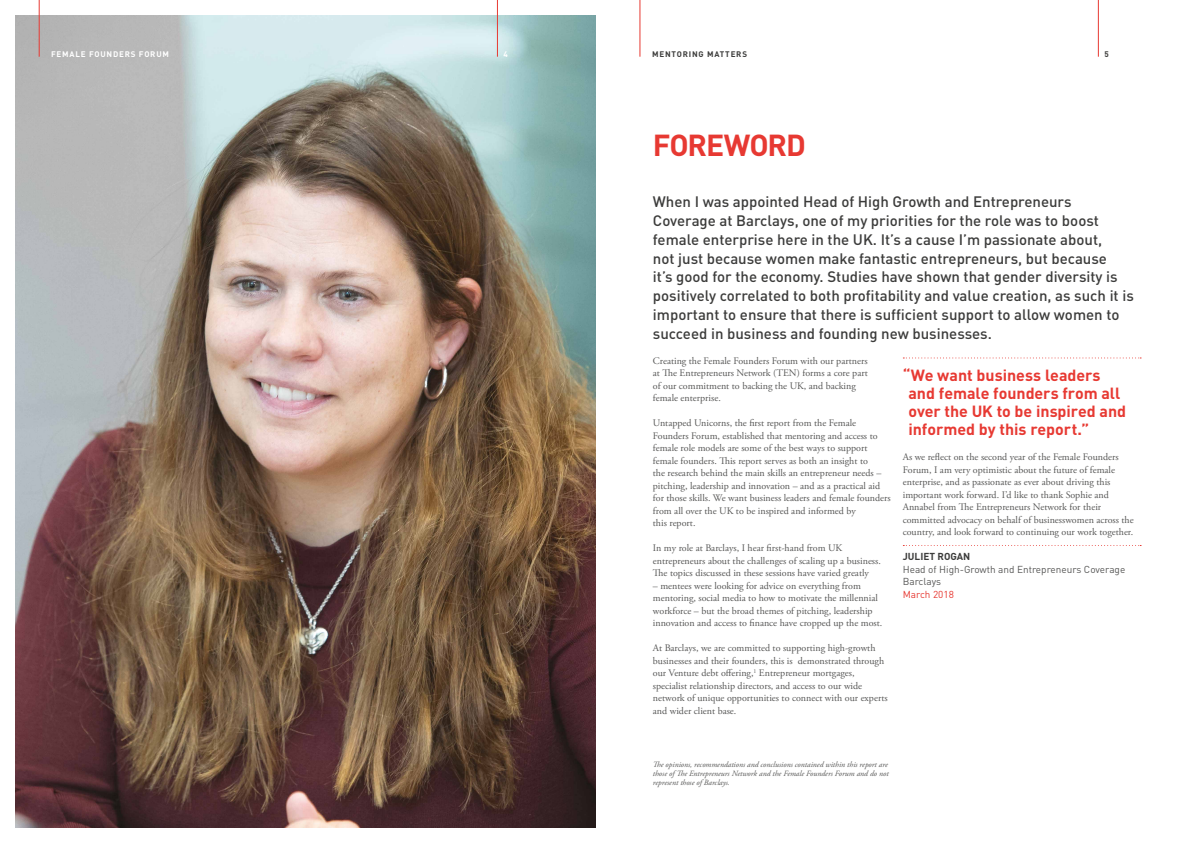
<style>
.page{position:relative;width:1191px;height:842px;background:#fff}
.page>*{position:absolute;margin:0;border:0;box-sizing:border-box;transform-origin:0 0}
.t1{font:700 30px "DIN";letter-spacing:-.04em;color:#e73932}
.t2{font:700 16px/18px "DIN";color:#e73932}
.t3{font:500 15px/18.8px "DIN";color:#3c3c3b}
.t4{font:10px/12.5px "Adobe Garamond Pro";color:#575756}
.t5{font:10px/12.5px "DIN";color:#575756}
.t6{font:700 10px "DIN";color:#3c3c3b}
.t7{font:10px "DIN";color:#e73932}
.t8{font:italic 8px/9px "Adobe Garamond Pro";color:#575756;text-align:justify}
.t9{font:700 8px "DIN";letter-spacing:.1em;color:#fff}
.t10{font:700 8px "DIN";letter-spacing:.1em;color:#3c3c3b}
</style>
<div class="page">
<hr style="left:1097px;top:0;width:1px;height:57px;background:#e73932">
<hr style="left:639px;top:0;width:1px;height:57px;background:#e73932">
<img style="left:15px;top:16px;width:580px;height:811px">
<hr style="left:497px;top:0;width:1px;height:57px;background:#e73932">
<hr style="left:39px;top:0;width:1px;height:57px;background:#e73932">
<svg style="left:903px;top:357px;width:238px;height:1px"></svg>
<svg style="left:903px;top:545px;width:238px;height:1px"></svg>
<p class="t9" style="left:51px;top:49px;width:119px">FEMALE FOUNDERS FORUM</p>
<p class="t9" style="left:503px;top:49px;width:6px">4</p>
<p class="t10" style="left:652px;top:49px;width:96px">MENTORING MATTERS</p>
<p class="t10" style="left:1104px;top:49px;width:6px">5</p>
<h1 class="t1" style="left:653px;top:125px;width:154px">FOREWORD</h1>
<p class="t3" style="left:653px;top:192px;width:482px">When I was appointed Head of High Growth and Entrepreneurs Coverage at Barclays, one of my priorities for the role was to boost female enterprise here in the UK. It’s a cause I’m passionate about,<br>not just because women make fantastic entrepreneurs, but because<br>it’s good for the economy. Studies have shown that gender diversity is positively correlated to both profitability and value creation, as such it is important to ensure that there is sufficient support to allow women to succeed in business and founding new businesses.</p>
<p class="t4" style="left:653px;top:355px;width:216px">Creating the Female Founders Forum with our partners at The Entrepreneurs Network (TEN) forms a core part of our commitment to backing the UK, and backing female enterprise.</p>
<p class="t4" style="left:653px;top:417px;width:239px">Untapped Unicorns, the first report from the Female Founders Forum, established that mentoring and access to female role models are some of the best ways to support female founders. This report serves as both an insight to<br>the research behind the main skills an entrepreneur needs – pitching, leadership and innovation – and as a practical aid for those skills. We want business leaders and female founders from all over the UK to be inspired and informed by<br>this report.</p>
<p class="t4" style="left:653px;top:542px;width:229px">In my role at Barclays, I hear first-hand from UK entrepreneurs about the challenges of scaling up a business.<br>The topics discussed in these sessions have varied greatly</p>
<p class="t4" style="left:653px;top:580px;width:231px">– mentees were looking for advice on everything from mentoring, social media to how to motivate the millennial workforce – but the broad themes of pitching, leadership innovation and access to finance have cropped up the most.</p>
<p class="t4" style="left:653px;top:642px;width:236px">At Barclays, we are committed to supporting high-growth businesses and their founders, this is demonstrated through our Venture debt offering,<sup>1</sup> Entrepreneur mortgages, specialist relationship directors, and access to our wide network of unique opportunities to connect with our experts and wider client base.</p>
<h2 class="t2" style="left:908px;top:366px;width:219px;text-indent:-6px">“We want business leaders and female founders from all over the UK to be inspired and informed by this report.”</h2>
<p class="t4" style="left:902px;top:451px;width:232px">As we reflect on the second year of the Female Founders Forum, I am very optimistic about the future of female enterprise, and as passionate as ever about driving this important work forward. I’d like to thank Sophie and Annabel from The Entrepreneurs Network for their committed advocacy on behalf of businesswomen across the country, and look forward to continuing our work together.</p>
<p class="t6" style="left:902px;top:550px;width:69px">JULIET ROGAN</p>
<p class="t5" style="left:902px;top:563px;width:224px">Head of High-Growth and Entrepreneurs Coverage<br>Barclays</p>
<p class="t7" style="left:902px;top:588px;width:53px">March 2018</p>
<p class="t8" style="left:653px;top:760px;width:237px">The opinions, recommendations and conclusions contained within this report are those of The Entrepreneurs Network and the Female Founders Forum and do not represent those of Barclays.</p>
</div>
